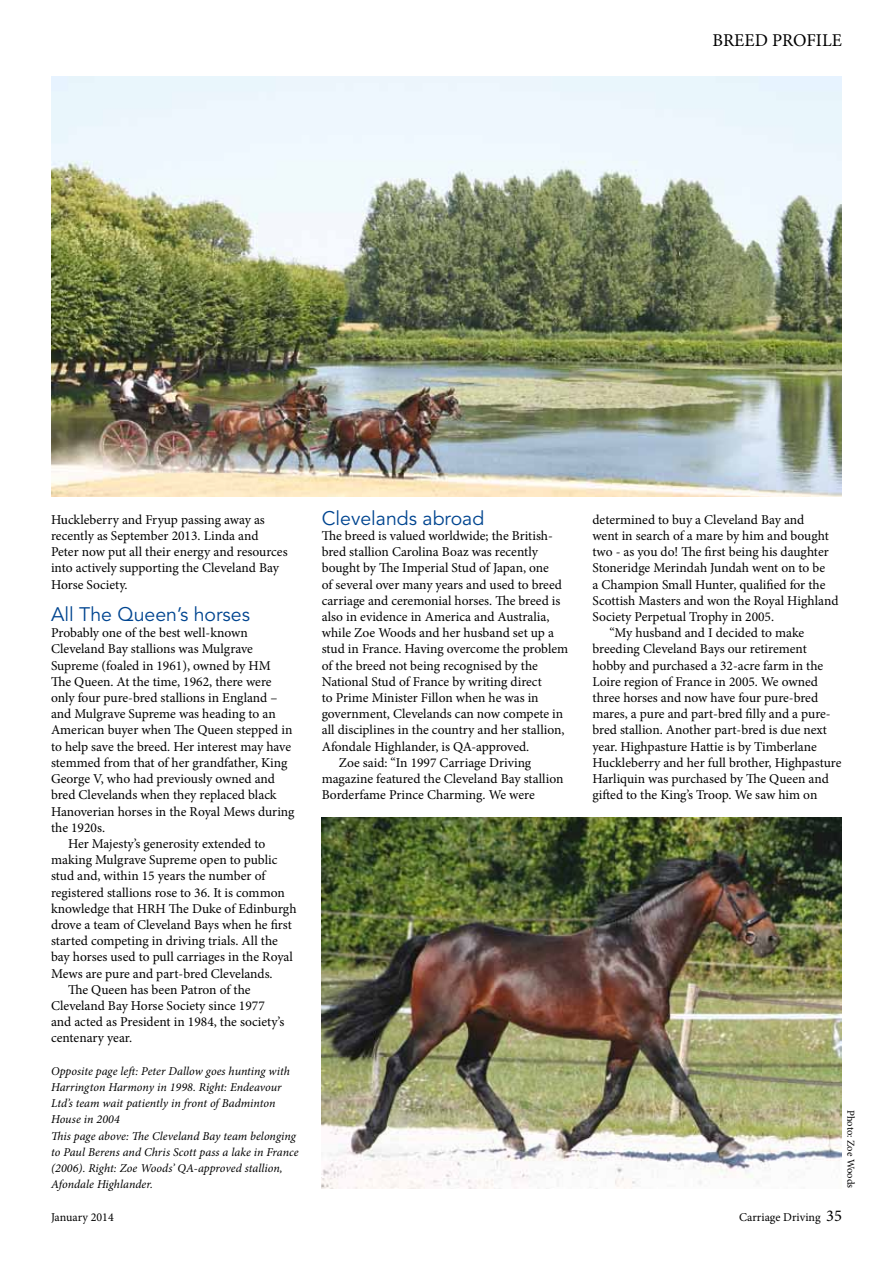
<style>
.page{position:relative;width:893px;height:1263px;background:#fff}
.page>*{position:absolute;margin:0;border:0;box-sizing:border-box;transform-origin:0 0}
.t1{font:19.5px "Avenir LT Std";color:#004590}
.t2{font:18px "Minion Pro";color:#000}
.t3{font:13.5px/16.2px "Minion Pro";color:#000}
.t4{font:italic 12px/16.2px "Minion Pro";color:#000}
.t5{font:12px "Minion Pro";color:#000}
.t6{font:10.5px "Minion Pro";letter-spacing:-.005em;color:#000}
.s1{font-size:16.5px}
</style>
<div class="page">
<img style="left:51px;top:77px;width:791px;height:420px">
<img style="left:322px;top:817px;width:520px;height:371px">
<h2 class="t2" style="left:713px;top:28px;width:131px">BREED PROFILE</h2>
<p class="t3" style="left:51px;top:511px;width:238px">Huckleberry and Fryup passing away as recently as September 2013. Linda and Peter now put all their energy and resources into actively supporting the Cleveland Bay Horse Society.</p>
<h1 class="t1" style="left:51px;top:603px;width:201px">All The Queen’s horses</h1>
<p class="t3" style="left:51px;top:625px;width:198px">Probably one of the best well-known</p>
<p class="t3" style="left:51px;top:641px;width:203px">Cleveland Bay stallions was Mulgrave</p>
<p class="t3" style="left:51px;top:657px;width:221px">Supreme (foaled in 1961), owned by HM</p>
<p class="t3" style="left:51px;top:673px;width:222px">The Queen. At the time, 1962, there were</p>
<p class="t3" style="left:51px;top:690px;width:228px">only four pure-bred stallions in England –</p>
<p class="t3" style="left:51px;top:706px;width:226px">and Mulgrave Supreme was heading to an</p>
<p class="t3" style="left:51px;top:722px;width:243px">American buyer when The Queen stepped in</p>
<p class="t3" style="left:51px;top:738px;width:242px">to help save the breed. Her interest may have</p>
<p class="t3" style="left:51px;top:754px;width:238px">stemmed from that of her grandfather, King</p>
<p class="t3" style="left:51px;top:771px;width:226px">George V, who had previously owned and</p>
<p class="t3" style="left:51px;top:787px;width:227px">bred Clevelands when they replaced black</p>
<p class="t3" style="left:51px;top:803px;width:245px">Hanoverian horses in the Royal Mews during</p>
<p class="t3" style="left:51px;top:819px;width:56px">the 1920s.</p>
<p class="t3" style="left:68px;top:835px;width:199px">Her Majesty’s generosity extended to</p>
<p class="t3" style="left:51px;top:852px;width:228px">making Mulgrave Supreme open to public</p>
<p class="t3" style="left:51px;top:868px;width:216px">stud and, within 15 years the number of</p>
<p class="t3" style="left:51px;top:884px;width:235px">registered stallions rose to 36. It is common</p>
<p class="t3" style="left:51px;top:900px;width:247px">knowledge that HRH The Duke of Edinburgh</p>
<p class="t3" style="left:51px;top:916px;width:242px">drove a team of Cleveland Bays when he first</p>
<p class="t3" style="left:51px;top:933px;width:228px">started competing in driving trials. All the</p>
<p class="t3" style="left:51px;top:949px;width:243px">bay horses used to pull carriages in the Royal</p>
<p class="t3" style="left:51px;top:965px;width:223px">Mews are pure and part-bred Clevelands.</p>
<p class="t3" style="left:68px;top:981px;width:184px">The Queen has been Patron of the</p>
<p class="t3" style="left:51px;top:997px;width:215px">Cleveland Bay Horse Society since 1977</p>
<p class="t3" style="left:51px;top:1014px;width:235px">and acted as President in 1984, the society’s</p>
<p class="t3" style="left:51px;top:1030px;width:83px">centenary year.</p>
<p class="t4" style="left:51px;top:1063px;width:249px">Opposite page left: Peter Dallow goes hunting with Harrington Harmony in 1998. Right: Endeavour Ltd’s team wait patiently in front of Badminton House in 2004<br>This page above: The Cleveland Bay team belonging to Paul Berens and Chris Scott pass a lake in France (2006). Right: Zoe Woods’ QA-approved stallion, Afondale Highlander.</p>
<h1 class="t1" style="left:322px;top:507px;width:164px">Clevelands abroad</h1>
<p class="t3" style="left:322px;top:528px;width:233px">The breed is valued worldwide; the British-</p>
<p class="t3" style="left:322px;top:544px;width:218px">bred stallion Carolina Boaz was recently</p>
<p class="t3" style="left:322px;top:560px;width:229px">bought by The Imperial Stud of Japan, one</p>
<p class="t3" style="left:322px;top:576px;width:242px">of several over many years and used to breed</p>
<p class="t3" style="left:322px;top:592px;width:240px">carriage and ceremonial horses. The breed is</p>
<p class="t3" style="left:322px;top:609px;width:229px">also in evidence in America and Australia,</p>
<p class="t3" style="left:322px;top:625px;width:234px">while Zoe Woods and her husband set up a</p>
<p class="t3" style="left:322px;top:641px;width:248px">stud in France. Having overcome the problem</p>
<p class="t3" style="left:322px;top:657px;width:218px">of the breed not being recognised by the</p>
<p class="t3" style="left:322px;top:673px;width:222px">National Stud of France by writing direct</p>
<p class="t3" style="left:322px;top:690px;width:218px">to Prime Minister Fillon when he was in</p>
<p class="t3" style="left:322px;top:706px;width:243px">government, Clevelands can now compete in</p>
<p class="t3" style="left:322px;top:722px;width:244px">all disciplines in the country and her stallion,</p>
<p class="t3" style="left:322px;top:738px;width:209px">Afondale Highlander, is QA-approved.</p>
<p class="t3" style="left:339px;top:754px;width:194px">Zoe said: “In 1997 Carriage Driving</p>
<p class="t3" style="left:322px;top:771px;width:243px">magazine featured the Cleveland Bay stallion</p>
<p class="t3" style="left:322px;top:787px;width:214px">Borderfame Prince Charming. We were</p>
<p class="t3" style="left:592px;top:511px;width:213px">determined to buy a Cleveland Bay and</p>
<p class="t3" style="left:592px;top:528px;width:238px">went in search of a mare by him and bought</p>
<p class="t3" style="left:592px;top:544px;width:238px">two - as you do! The first being his daughter</p>
<p class="t3" style="left:592px;top:560px;width:234px">Stoneridge Merindah Jundah went on to be</p>
<p class="t3" style="left:592px;top:576px;width:234px">a Champion Small Hunter, qualified for the</p>
<p class="t3" style="left:592px;top:592px;width:247px">Scottish Masters and won the Royal Highland</p>
<p class="t3" style="left:592px;top:609px;width:183px">Society Perpetual Trophy in 2005.</p>
<p class="t3" style="left:609px;top:625px;width:196px">“My husband and I decided to make</p>
<p class="t3" style="left:592px;top:641px;width:216px">breeding Cleveland Bays our retirement</p>
<p class="t3" style="left:592px;top:657px;width:232px">hobby and purchased a 32-acre farm in the</p>
<p class="t3" style="left:592px;top:673px;width:227px">Loire region of France in 2005. We owned</p>
<p class="t3" style="left:592px;top:690px;width:227px">three horses and now have four pure-bred</p>
<p class="t3" style="left:592px;top:706px;width:240px">mares, a pure and part-bred filly and a pure-</p>
<p class="t3" style="left:592px;top:722px;width:236px">bred stallion. Another part-bred is due next</p>
<p class="t3" style="left:592px;top:738px;width:226px">year. Highpasture Hattie is by Timberlane</p>
<p class="t3" style="left:592px;top:754px;width:250px">Huckleberry and her full brother, Highpasture</p>
<p class="t3" style="left:592px;top:771px;width:238px">Harliquin was purchased by The Queen and</p>
<p class="t3" style="left:592px;top:787px;width:226px">gifted to the King’s Troop. We saw him on</p>
<p class="t6" style="left:858px;top:1110px;width:80px;rotate:90deg">Photo: Zoe Woods</p>
<p class="t5" style="left:51px;top:1209px;width:64px">January 2014</p>
<p class="t5" style="left:739px;top:1209px;width:104px">Carriage Driving <span class="s1">35</span></p>
</div>
